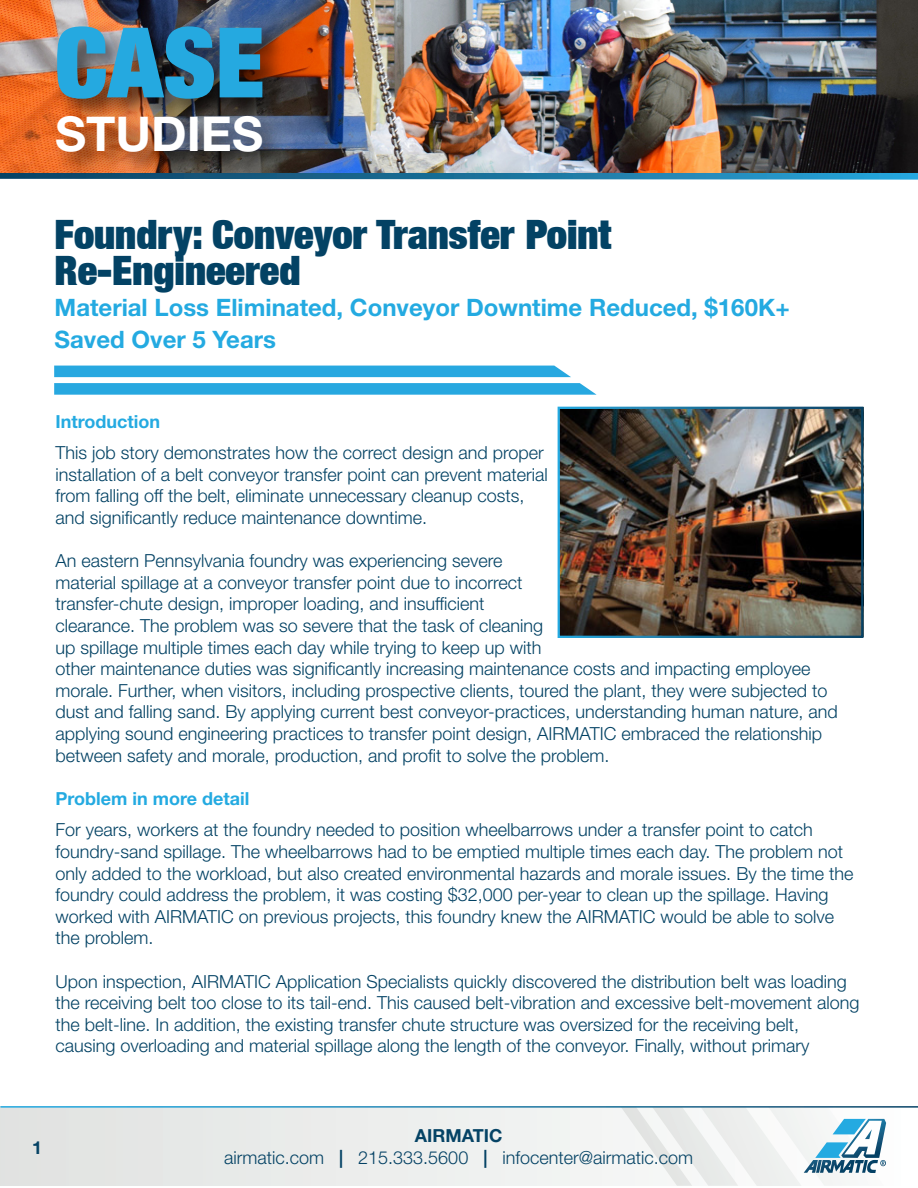
<style>
.page{position:relative;width:918px;height:1188px;background:#fff}
.page>*{position:absolute;margin:0;border:0;box-sizing:border-box;transform-origin:0 0}
.t1{font:900 condensed 97.5px "Helvetica Neue LT Std";color:#25a9e0}
.t2{font:700 48px "Helvetica Neue LT Std";color:#fff}
.t3{font:900 expanded 40.5px/36px "Helvetica Neue LT";color:#034264}
.t4{font:700 24px/31.5px "Helvetica Neue LT Std";color:#24aae1}
.t5{font:300 18px/21.6px "Helvetica Neue";color:#034264}
.t6{font:300 18px "Helvetica Neue";color:#054365}
.t7{font:700 18px "Helvetica Neue LT Std";color:#24aae1}
.t8{font:700 18px "Helvetica Neue LT Std";color:#054365}
.s1{font-family:"Helvetica Neue LT Std";font-weight:700}
.s2{color:#044164}
</style>
<div class="page">
<img style="left:561px;top:410px;width:300px;height:225px">
<div style="left:54px;top:366px;width:517px;height:11px;background:#27a8e0"></div>
<svg style="left:54px;top:383px;width:543px;height:12px;background:#31ace1"></svg>
<svg style="left:0;top:172px;width:918px;height:8px;background:#3e8aac"></svg>
<div style="left:0;top:1107px;width:918px;height:79px;background:#ebeceb"></div>
<svg style="left:623px;top:1108px;width:263px;height:78px"></svg>
<hr style="left:0;top:1106px;width:918px;height:2px;background:#fff">
<img style="left:0;top:0;width:918px;height:172px">
<img style="left:43px;top:4px;width:381px;height:176px">
<h1 class="t1" style="left:55px;top:0;width:211px">CASE</h1>
<h2 class="t2" style="left:55px;top:105px;width:210px">STUDIES</h2>
<h3 class="t3" style="left:55px;top:215px;width:558px">Foundry: Conveyor Transfer Point<br>Re-Engineered</h3>
<h3 class="t4" style="left:55px;top:291px;width:737px">Material Loss Eliminated, Conveyor Downtime Reduced, $160K+<br>Saved Over 5 Years</h3>
<p class="t7" style="left:55px;top:410px;width:106px">Introduction</p>
<p class="t5" style="left:55px;top:442px;width:494px">This job story demonstrates how the correct design and proper installation of a belt conveyor transfer point can prevent material from falling off the belt, eliminate unnecessary cleanup costs, and significantly reduce maintenance downtime.</p>
<p class="t5" style="left:55px;top:550px;width:784px">An eastern Pennsylvania foundry was experiencing severe<br>material spillage at a conveyor transfer point due to incorrect<br>transfer-chute design, improper loading, and insufficient<br>clearance. The problem was so severe that the task of cleaning<br>up spillage multiple times each day while trying to keep up with<br>other maintenance duties was significantly increasing maintenance costs and impacting employee morale. Further, when visitors, including prospective clients, toured the plant, they were subjected to dust and falling sand. By applying current best conveyor-practices, understanding human nature, and applying sound engineering practices to transfer point design, AIRMATIC embraced the relationship between safety and morale, production, and profit to solve the problem.</p>
<p class="t7" style="left:55px;top:787px;width:195px">Problem in more detail</p>
<p class="t5" style="left:55px;top:819px;width:799px">For years, workers at the foundry needed to position wheelbarrows under a transfer point to catch foundry-sand spillage. The wheelbarrows had to be emptied multiple times each day. The problem not only added to the workload, but also created environmental hazards and morale issues. By the time the foundry could address the problem, it was costing $32,000 per-year to clean up the spillage. Having worked with AIRMATIC on previous projects, this foundry knew the AIRMATIC would be able to solve the problem.</p>
<p class="t5" style="left:55px;top:970px;width:806px">Upon inspection, AIRMATIC Application Specialists quickly discovered the distribution belt was loading the receiving belt too close to its tail-end. This caused belt-vibration and excessive belt-movement along the belt-line. In addition, the existing transfer chute structure was oversized for the receiving belt, causing overloading and material spillage along the length of the conveyor. Finally, without primary</p>
<p class="t8" style="left:32px;top:1137px;width:12px">1</p>
<p class="t8" style="left:415px;top:1124px;width:89px">AIRMATIC</p>
<p class="t6" style="left:224px;top:1146px;width:470px">airmatic.com <span class="s1">|</span> <span class="s2">215.333.5600</span> <span class="s1">|</span> infocenter@airmatic.com</p>
</div>
